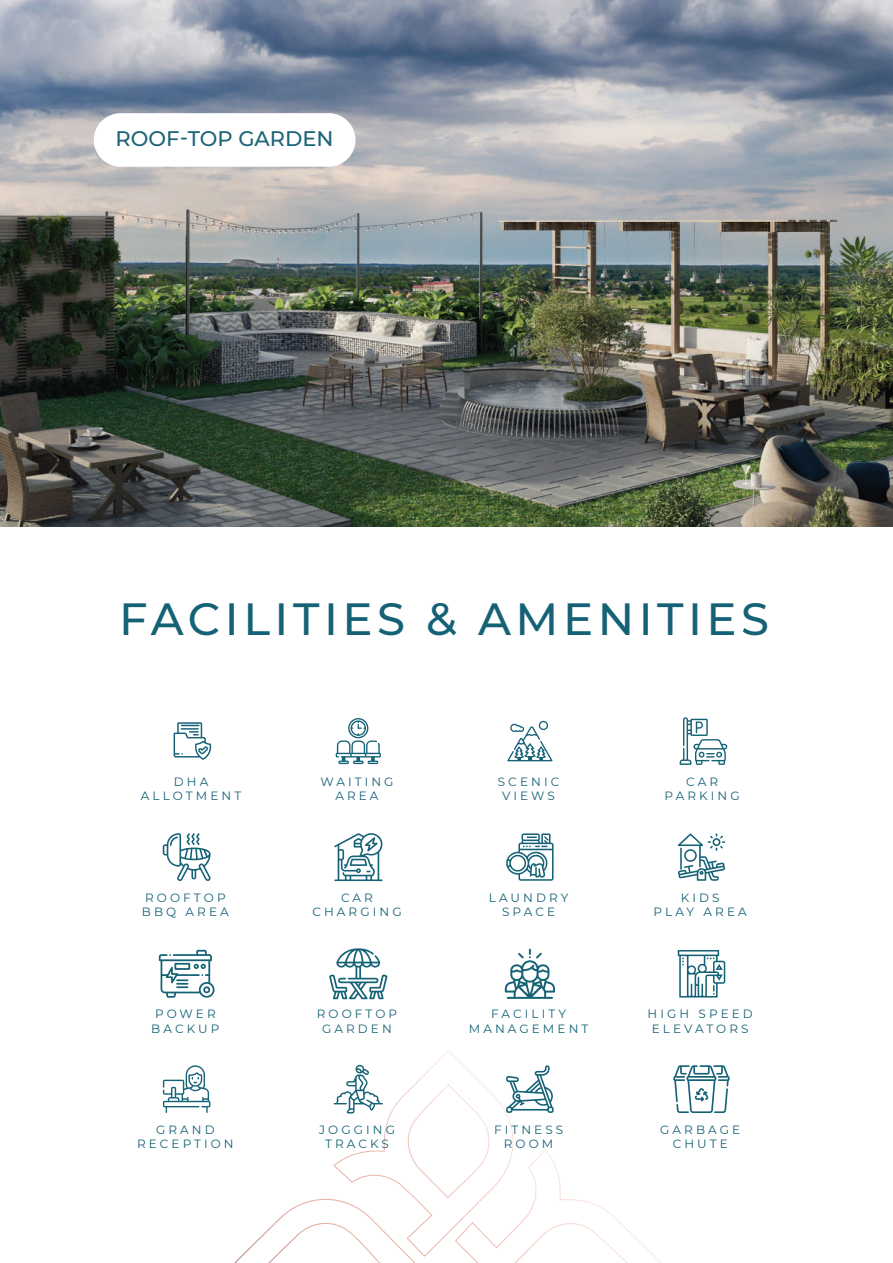
<style>
.page{position:relative;width:893px;height:1263px;background:#fff}
.page>*{position:absolute;margin:0;border:0;box-sizing:border-box;transform-origin:0 0}
.t1{font:500 45px "Montserrat";letter-spacing:.1em;color:#156276}
.t2{font:500 21px "Montserrat";color:#1b6376}
.t3{font:12px/14.4px "Montserrat";letter-spacing:.26em;color:#156276;text-align:center}
</style>
<div class="page">
<img style="left:0;top:0;width:893px;height:527px">
<svg style="left:235px;top:1051px;width:426px;height:212px"></svg>
<div style="left:94px;top:113px;width:262px;height:54px;background:#fff;border-radius:27px"></div>
<svg style="left:680px;top:717px;width:47px;height:48px"></svg>
<svg style="left:336px;top:718px;width:45px;height:46px"></svg>
<svg style="left:174px;top:722px;width:37px;height:38px"></svg>
<svg style="left:507px;top:721px;width:45px;height:40px"></svg>
<svg style="left:163px;top:833px;width:48px;height:48px"></svg>
<svg style="left:334px;top:833px;width:49px;height:48px"></svg>
<svg style="left:678px;top:833px;width:47px;height:48px"></svg>
<svg style="left:506px;top:833px;width:48px;height:48px"></svg>
<svg style="left:159px;top:950px;width:56px;height:48px"></svg>
<svg style="left:329px;top:948px;width:58px;height:51px"></svg>
<svg style="left:678px;top:950px;width:47px;height:47px"></svg>
<svg style="left:505px;top:949px;width:50px;height:50px"></svg>
<svg style="left:163px;top:1065px;width:47px;height:48px"></svg>
<svg style="left:334px;top:1064px;width:49px;height:49px"></svg>
<svg style="left:673px;top:1065px;width:57px;height:48px"></svg>
<svg style="left:506px;top:1065px;width:48px;height:48px"></svg>
<h2 class="t2" style="left:116px;top:124px;width:220px">ROOF-TOP GARDEN</h2>
<h1 class="t1" style="left:119px;top:588px;width:651px">FACILITIES &amp; AMENITIES</h1>
<p class="t3" style="left:320px;top:774px;width:75px">WAITING<br>AREA</p>
<p class="t3" style="left:141px;top:774px;width:102px">DHA<br>ALLOTMENT</p>
<p class="t3" style="left:498px;top:774px;width:63px">SCENIC<br>VIEWS</p>
<p class="t3" style="left:665px;top:774px;width:77px">CAR<br>PARKING</p>
<p class="t3" style="left:142px;top:890px;width:88px;text-align:left">ROOFTOP<br>BBQ AREA</p>
<p class="t3" style="left:312px;top:890px;width:91px">CAR<br>CHARGING</p>
<p class="t3" style="left:654px;top:890px;width:95px">KIDS<br>PLAY AREA</p>
<p class="t3" style="left:489px;top:890px;width:81px">LAUNDRY<br>SPACE</p>
<p class="t3" style="left:151px;top:1006px;width:70px">POWER<br>BACKUP</p>
<p class="t3" style="left:317px;top:1006px;width:82px">ROOFTOP<br>GARDEN</p>
<p class="t3" style="left:648px;top:1006px;width:107px">HIGH SPEED<br>ELEVATORS</p>
<p class="t3" style="left:469px;top:1006px;width:121px">FACILITY<br>MANAGEMENT</p>
<p class="t3" style="left:494px;top:1122px;width:71px">FITNESS<br>ROOM</p>
<p class="t3" style="left:137px;top:1122px;width:98px">GRAND<br>RECEPTION</p>
<p class="t3" style="left:319px;top:1122px;width:77px">JOGGING<br>TRACKS</p>
<p class="t3" style="left:660px;top:1122px;width:81px">GARBAGE<br>CHUTE</p>
</div>
